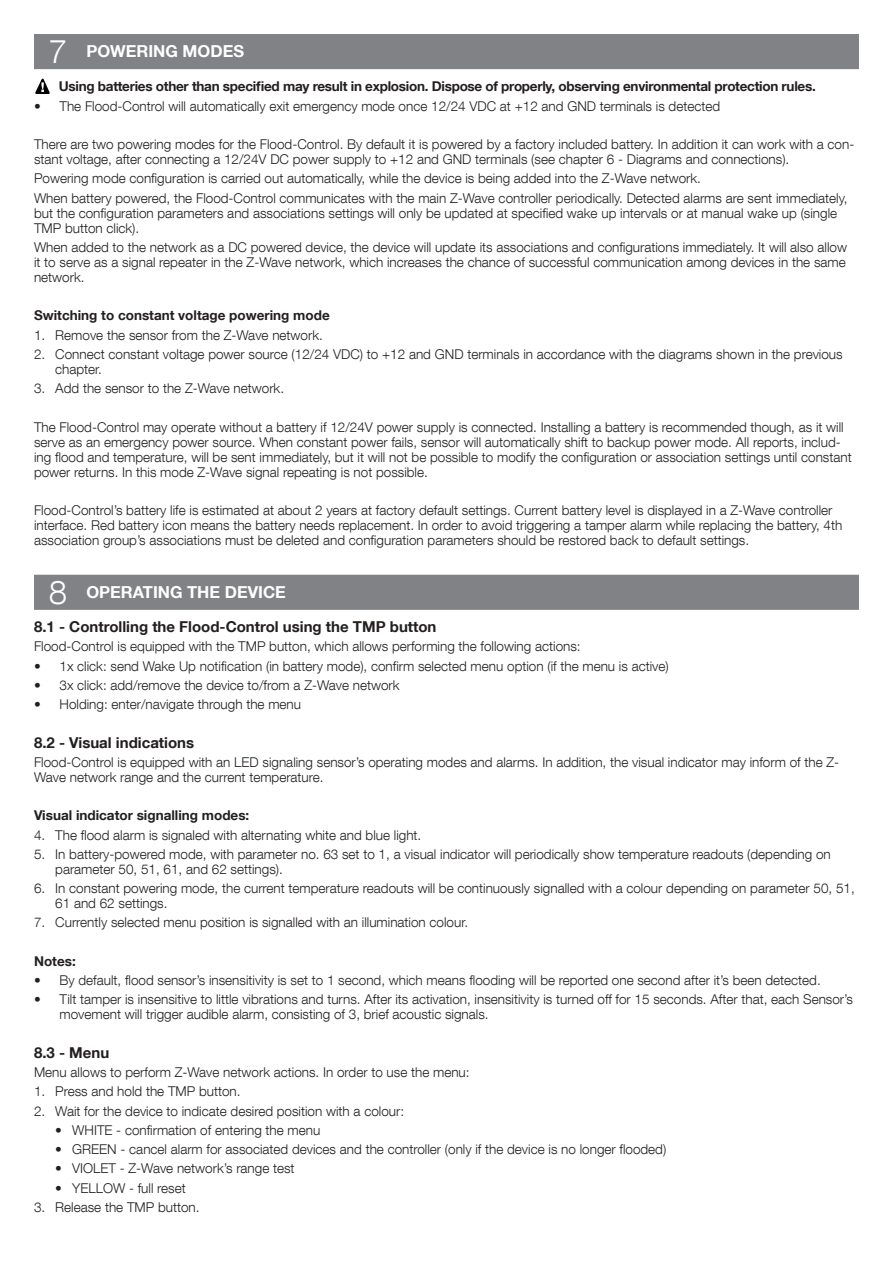
<style>
.page{position:relative;width:893px;height:1263px;background:#fff}
.page>*{position:absolute;margin:0;border:0;box-sizing:border-box;transform-origin:0 0}
.t1{font:300 33px "Helvetica Neue LT Com";color:#fff}
.titolo{font:700 16.5px "Helvetica Neue LT Com";color:#fff}
.Subchapter{font:700 15px "Helvetica Neue LT Com";color:#231f20}
.t2{font:300 13.5px/15px "Helvetica Neue LT Com";color:#231f20}
.Subchapter-2{font:700 13.5px "Helvetica Neue LT Com";letter-spacing:-.02em;color:#231f20}
.Subchapter-3{font:700 13.5px "Helvetica Neue LT Com";color:#231f20}
</style>
<div class="page">
<div style="left:34px;top:34px;width:825px;height:35px;background:#808285"></div>
<svg style="left:35px;top:78px;width:15px;height:16px"></svg>
<div style="left:34px;top:575px;width:825px;height:35px;background:#808285"></div>
<p class="t1" style="left:49px;top:31px;width:20px">7</p>
<p class="titolo" style="left:86px;top:41px;width:159px">POWERING MODES</p>
<p class="Subchapter-2" style="left:59px;top:78px;width:758px">Using batteries other than specified may result in explosion. Dispose of properly, observing environmental protection rules.</p>
<p class="t2" style="left:34px;top:98px;width:688px">• The Flood-Control will automatically exit emergency mode once 12/24 VDC at +12 and GND terminals is detected</p>
<p class="t2" style="left:34px;top:137px;width:822px">There are two powering modes for the Flood-Control. By default it is powered by a factory included battery. In addition it can work with a con&shy;stant voltage, after connecting a 12/24V DC power supply to +12 and GND terminals (see chapter 6 - Diagrams and connections).</p>
<p class="t2" style="left:34px;top:171px;width:668px">Powering mode configuration is carried out automatically, while the device is being added into the Z-Wave network.</p>
<p class="t2" style="left:34px;top:190px;width:815px">When battery powered, the Flood-Control communicates with the main Z-Wave controller periodically. Detected alarms are sent immediately, but the configuration parameters and associations settings will only be updated at specified wake up intervals or at manual wake up (single<br>TMP button click).</p>
<p class="t2" style="left:34px;top:239px;width:814px;text-align:justify">When added to the network as a DC powered device, the device will update its associations and configurations immediately. It will also allow it to serve as a signal repeater in the Z-Wave network, which increases the chance of successful communication among devices in the same network.</p>
<p class="Subchapter-3" style="left:34px;top:307px;width:297px">Switching to constant voltage powering mode</p>
<p class="t2" style="left:34px;top:327px;width:290px">1. Remove the sensor from the Z-Wave network.</p>
<p class="t2" style="left:55px;top:346px;width:789px;text-indent:-21px">2. Connect constant voltage power source (12/24 VDC) to +12 and GND terminals in accordance with the diagrams shown in the previous chapter.</p>
<p class="t2" style="left:34px;top:381px;width:252px">3. Add the sensor to the Z-Wave network.</p>
<p class="t2" style="left:34px;top:419px;width:819px">The Flood-Control may operate without a battery if 12/24V power supply is connected. Installing a battery is recommended though, as it will serve as an emergency power source. When constant power fails, sensor will automatically shift to backup power mode. All reports, includ&shy;ing flood and temperature, will be sent immediately, but it will not be possible to modify the configuration or association settings until constant power returns. In this mode Z-Wave signal repeating is not possible.</p>
<p class="t2" style="left:34px;top:503px;width:810px">Flood-Control’s battery life is estimated at about 2 years at factory default settings. Current battery level is displayed in a Z-Wave controller interface. Red battery icon means the battery needs replacement. In order to avoid triggering a tamper alarm while replacing the battery, 4th association group’s associations must be deleted and configuration parameters should be restored back to default settings.</p>
<p class="t1" style="left:49px;top:572px;width:20px">8</p>
<p class="titolo" style="left:86px;top:582px;width:201px">OPERATING THE DEVICE</p>
<p class="Subchapter" style="left:34px;top:617px;width:404px">8.1 - Controlling the Flood-Control using the TMP button</p>
<p class="t2" style="left:34px;top:639px;width:548px">Flood-Control is equipped with the TMP button, which allows performing the following actions:</p>
<p class="t2" style="left:34px;top:658px;width:636px">• 1x click: send Wake Up notification (in battery mode), confirm selected menu option (if the menu is active)</p>
<p class="t2" style="left:34px;top:677px;width:367px">• 3x click: add/remove the device to/from a Z-Wave network</p>
<p class="t2" style="left:34px;top:696px;width:269px">• Holding: enter/navigate through the menu</p>
<p class="Subchapter" style="left:34px;top:733px;width:162px">8.2 - Visual indications</p>
<p class="t2" style="left:34px;top:754px;width:807px">Flood-Control is equipped with an LED signaling sensor’s operating modes and alarms. In addition, the visual indicator may inform of the Z-<br>Wave network range and the current temperature.</p>
<p class="Subchapter-3" style="left:34px;top:807px;width:217px">Visual indicator signalling modes:</p>
<p class="t2" style="left:34px;top:827px;width:389px">4. The flood alarm is signaled with alternating white and blue light.</p>
<p class="t2" style="left:55px;top:846px;width:777px;text-indent:-21px">5. In battery-powered mode, with parameter no. 63 set to 1, a visual indicator will periodically show temperature readouts (depending on parameter 50, 51, 61, and 62 settings).</p>
<p class="t2" style="left:55px;top:880px;width:801px;text-indent:-21px">6. In constant powering mode, the current temperature readouts will be continuously signalled with a colour depending on parameter 50, 51,<br>61 and 62 settings.</p>
<p class="t2" style="left:34px;top:915px;width:436px">7. Currently selected menu position is signalled with an illumination colour.</p>
<p class="Subchapter-2" style="left:34px;top:952px;width:43px">Notes:</p>
<p class="t2" style="left:34px;top:972px;width:788px">• By default, flood sensor’s insensitivity is set to 1 second, which means flooding will be reported one second after it’s been detected.</p>
<p class="t2" style="left:60px;top:992px;width:795px;text-indent:-26px">• Tilt tamper is insensitive to little vibrations and turns. After its activation, insensitivity is turned off for 15 seconds. After that, each Sensor’s movement will trigger audible alarm, consisting of 3, brief acoustic signals.</p>
<p class="Subchapter" style="left:34px;top:1043px;width:77px">8.3 - Menu</p>
<p class="t2" style="left:34px;top:1064px;width:437px">Menu allows to perform Z-Wave network actions. In order to use the menu:</p>
<p class="t2" style="left:34px;top:1084px;width:208px">1. Press and hold the TMP button.</p>
<p class="t2" style="left:34px;top:1103px;width:372px">2. Wait for the device to indicate desired position with a colour:</p>
<p class="t2" style="left:55px;top:1122px;width:267px">• WHITE - confirmation of entering the menu</p>
<p class="t2" style="left:55px;top:1142px;width:612px">• GREEN - cancel alarm for associated devices and the controller (only if the device is no longer flooded)</p>
<p class="t2" style="left:55px;top:1161px;width:241px">• VIOLET - Z-Wave network’s range test</p>
<p class="t2" style="left:55px;top:1180px;width:132px">• YELLOW - full reset</p>
<p class="t2" style="left:34px;top:1199px;width:167px">3. Release the TMP button.</p>
</div>
